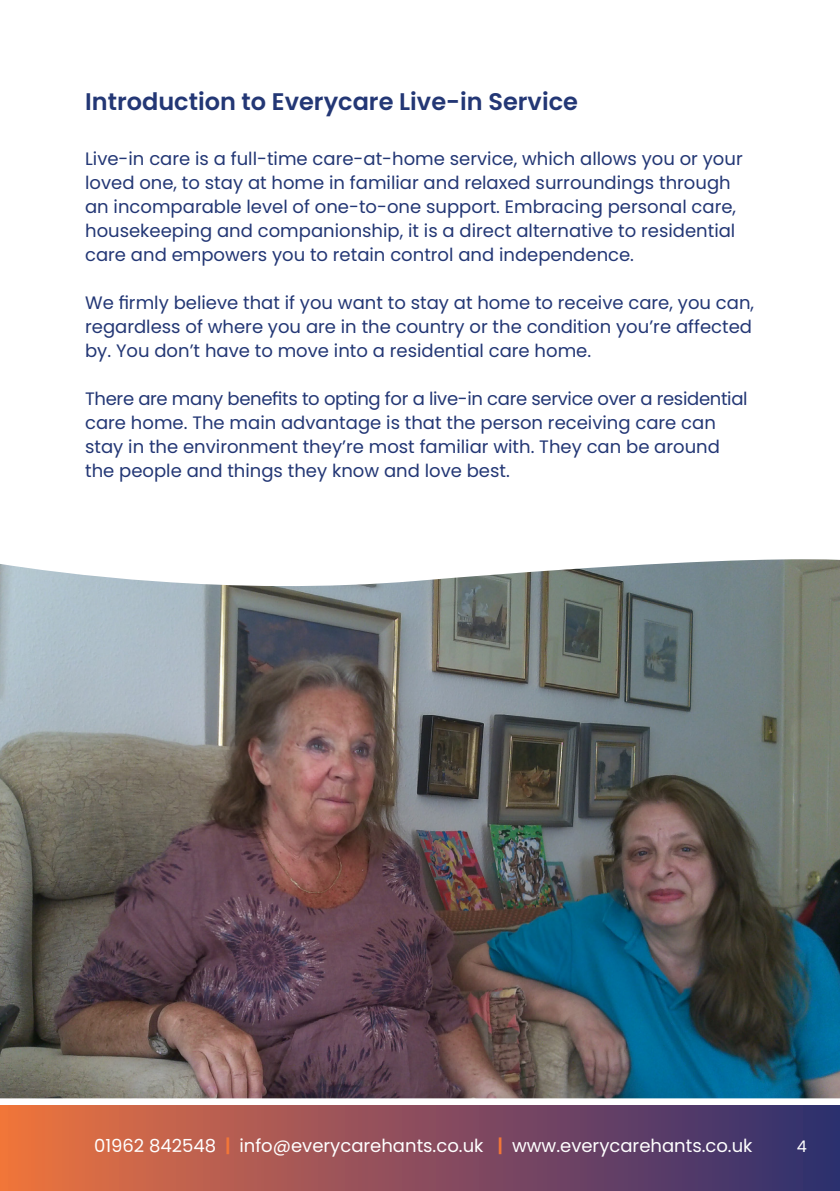
<style>
.page{position:relative;width:840px;height:1191px;background:#fff}
.page>*{position:absolute;margin:0;border:0;box-sizing:border-box;transform-origin:0 0}
.t1{font:600 24px "Poppins";color:#233775}
.t2{font:18px/24px "Poppins";color:#233775}
.t3{font:18px "Poppins";color:#fff}
.t4{font:16px "Poppins";color:#fff}
.s1{font-weight:600;color:#f37737}
</style>
<div class="page">
<div style="left:0;top:1106px;width:839px;height:85px;background:linear-gradient(to right,#ed7242,#2e2d73)"></div>
<img style="left:0;top:559px;width:839px;height:539px">
<p class="t1" style="left:85px;top:88px;width:494px">Introduction to Everycare Live-in Service</p>
<p class="t2" style="left:85px;top:147px;width:658px">Live-in care is a full-time care-at-home service, which allows you or your loved one, to stay at home in familiar and relaxed surroundings through an incomparable level of one-to-one support. Embracing personal care, housekeeping and companionship, it is a direct alternative to residential care and empowers you to retain control and independence.</p>
<p class="t2" style="left:85px;top:291px;width:670px;text-align:justify">We firmly believe that if you want to stay at home to receive care, you can, regardless of where you are in the country or the condition you’re affected by. You don’t have to move into a residential care home.</p>
<p class="t2" style="left:85px;top:387px;width:663px">There are many benefits to opting for a live-in care service over a residential care home. The main advantage is that the person receiving care can stay in the environment they’re most familiar with. They can be around</p>
<p class="t2" style="left:85px;top:459px;width:426px">the people and things they know and love best.</p>
<p class="t3" style="left:94px;top:1135px;width:659px">01962 842548 <span class="s1">|</span> info@everycarehants.co.uk <span class="s1">|</span> www.everycarehants.co.uk</p>
<p class="t4" style="left:796px;top:1136px;width:12px">4</p>
</div>
